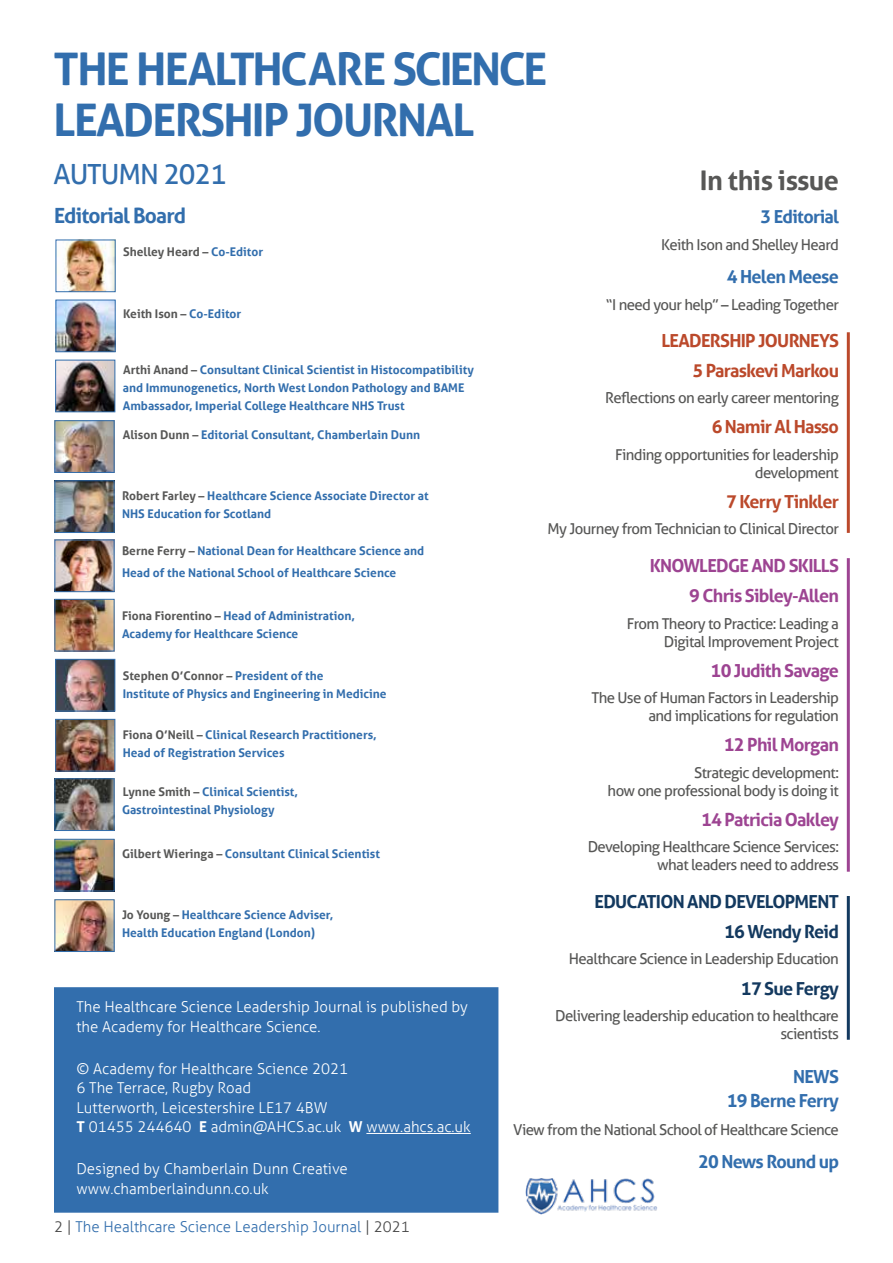
<style>
.page{position:relative;width:893px;height:1263px;background:#fff}
.page>*{position:absolute;margin:0;border:0;box-sizing:border-box;transform-origin:0 0}
.t1{font:700 45px/50.7px "Aller";letter-spacing:-.04em;color:#326ead}
.t2{font:27.75px "Aller";letter-spacing:-.04em;color:#326ead}
.t3{font:700 27px "Aller";letter-spacing:-.02em;color:#575756}
.t4{font:700 21px "Aller";letter-spacing:-.04em;color:#326ead}
.t5{font:700 18px/30.2px "Aller";letter-spacing:-.04em;color:#9d4492;text-align:right}
.t6{font:700 18px/29.5px "Aller";letter-spacing:-.04em;color:#bb492b;text-align:right}
.t7{font:700 18px/23.5px "Aller";letter-spacing:-.04em;color:#326ead;text-align:right}
.t8{font:700 18px/30.2px "Aller";letter-spacing:-.04em;color:#13395f;text-align:right}
.t9{font:15px/18px "Aller";letter-spacing:-.04em;color:#575756;text-align:right}
.t10{font:300 15px/19.5px "Aller";color:#fff}
.t11{font:300 15px "Aller";color:#326ead}
.t12{font:700 12px/18px "Aller";color:#326ead}
.t13{font:700 12px "Aller";color:#575756}
.s1{color:#326ead}
.s2{color:#575756}
.s3{font-weight:700}
.s4{color:#484848}
</style>
<div class="page">
<img style="left:56px;top:482px;width:56px;height:49px">
<div style="left:54px;top:480px;width:60px;height:53px;border:1px solid #326ead"></div>
<img style="left:57px;top:661px;width:56px;height:48px">
<div style="left:55px;top:659px;width:60px;height:52px;border:1px solid #326ead"></div>
<img style="left:57px;top:721px;width:56px;height:48px">
<div style="left:55px;top:719px;width:60px;height:52px;border:1px solid #326ead"></div>
<img style="left:56px;top:422px;width:56px;height:49px">
<div style="left:54px;top:420px;width:60px;height:53px;border:1px solid #326ead"></div>
<img style="left:56px;top:901px;width:56px;height:49px">
<div style="left:54px;top:899px;width:60px;height:53px;border:1px solid #326ead"></div>
<img style="left:56px;top:601px;width:56px;height:48px">
<div style="left:54px;top:599px;width:60px;height:52px;border:1px solid #326ead"></div>
<img style="left:56px;top:780px;width:56px;height:49px">
<div style="left:54px;top:778px;width:60px;height:53px;border:1px solid #326ead"></div>
<img style="left:56px;top:841px;width:56px;height:48px">
<div style="left:54px;top:839px;width:60px;height:52px;border:1px solid #326ead"></div>
<div style="left:55px;top:988px;width:443px;height:224px;background:#326ead"></div>
<hr style="left:366px;top:1133px;width:105px;height:1px;background:#fff">
<div style="left:54px;top:987px;width:444px;height:226px;border:2px solid #326ead"></div>
<img style="left:63px;top:242px;width:51px;height:48px">
<div style="left:56px;top:240px;width:60px;height:52px;border:1px solid #326ead"></div>
<img style="left:58px;top:302px;width:56px;height:48px">
<div style="left:56px;top:300px;width:60px;height:52px;border:1px solid #326ead"></div>
<img style="left:57px;top:362px;width:56px;height:48px">
<div style="left:55px;top:360px;width:60px;height:52px;border:1px solid #326ead"></div>
<img style="left:525px;top:1178px;width:132px;height:36px">
<hr style="left:847px;top:332px;width:3px;height:201px;background:#bb492b">
<hr style="left:847px;top:558px;width:3px;height:314px;background:#9d4492">
<hr style="left:847px;top:896px;width:3px;height:144px;background:#13395f">
<img style="left:56px;top:541px;width:56px;height:49px">
<div style="left:54px;top:539px;width:60px;height:53px;border:1px solid #326ead"></div>
<h1 class="t1" style="left:54px;top:44px;width:495px">THE HEALTHCARE SCIENCE<br>LEADERSHIP JOURNAL</h1>
<h2 class="t2" style="left:54px;top:157px;width:175px">AUTUMN 2021</h2>
<h3 class="t4" style="left:54px;top:203px;width:134px">Editorial Board</h3>
<p class="t13" style="left:123px;top:245px;width:142px">Shelley Heard – <span class="s1">Co-Editor</span></p>
<h3 class="t3" style="left:700px;top:163px;width:141px">In this issue</h3>
<h3 class="t7" style="left:760px;top:205px;width:80px">3 Editorial</h3>
<p class="t9" style="left:661px;top:235px;width:179px">Keith Ison and Shelley Heard</p>
<h3 class="t7" style="left:727px;top:264px;width:114px">4 Helen Meese</h3>
<p class="t9" style="left:606px;top:295px;width:234px">“I need your help” – Leading Together</p>
<h3 class="t6" style="left:661px;top:326px;width:179px">LEADERSHIP JOURNEYS<br>5 Paraskevi Markou</h3>
<p class="t9" style="left:605px;top:389px;width:235px">Reflections on early career mentoring</p>
<h3 class="t6" style="left:712px;top:412px;width:129px">6 Namir Al Hasso</h3>
<p class="t9" style="left:615px;top:445px;width:225px">Finding opportunities for leadership development</p>
<h3 class="t6" style="left:726px;top:487px;width:114px">7 Kerry Tinkler</h3>
<p class="t9" style="left:548px;top:520px;width:293px">My Journey from Technician to Clinical Director</p>
<h3 class="t5" style="left:650px;top:550px;width:191px">KNOWLEDGE AND SKILLS<br>9 Chris Sibley-Allen</h3>
<p class="t9" style="left:627px;top:614px;width:214px">From Theory to Practice: Leading a<br>Digital Improvement Project</p>
<h3 class="t5" style="left:711px;top:655px;width:130px">10 Judith Savage</h3>
<p class="t9" style="left:591px;top:689px;width:249px">The Use of Human Factors in Leadership and implications for regulation</p>
<h3 class="t5" style="left:724px;top:730px;width:117px">12 Phil Morgan</h3>
<p class="t9" style="left:608px;top:763px;width:233px">Strategic development:<br>how one professional body is doing it</p>
<h3 class="t5" style="left:701px;top:804px;width:139px">14 Patricia Oakley</h3>
<p class="t9" style="left:588px;top:838px;width:253px">Developing Healthcare Science Services: what leaders need to address</p>
<h3 class="t8" style="left:594px;top:886px;width:246px">EDUCATION AND DEVELOPMENT<br>16 Wendy Reid</h3>
<p class="t9" style="left:569px;top:950px;width:272px">Healthcare Science in Leadership Education</p>
<h3 class="t8" style="left:741px;top:973px;width:100px">17 Sue Fergy</h3>
<p class="t9" style="left:555px;top:1007px;width:285px">Delivering leadership education to healthcare scientists</p>
<h3 class="t7" style="left:727px;top:1065px;width:114px">NEWS<br>19 Berne Ferry</h3>
<p class="t9" style="left:513px;top:1121px;width:327px">View from the National School of Healthcare Science</p>
<h3 class="t7" style="left:698px;top:1150px;width:142px">20 News Round up</h3>
<p class="t13" style="left:123px;top:306px;width:120px">Keith Ison – <span class="s1">Co-Editor</span></p>
<p class="t12" style="left:123px;top:361px;width:353px"><span class="s2">Arthi Anand –</span> Consultant Clinical Scientist in Histocompatibility and Immunogenetics, North West London Pathology and BAME<br>Ambassador, Imperial College Healthcare NHS Trust</p>
<p class="t12" style="left:123px;top:426px;width:299px"><span class="s2">Alison Dunn –</span> Editorial Consultant, Chamberlain Dunn</p>
<p class="t12" style="left:122px;top:487px;width:308px"><span class="s2">Robert Farley –</span> Healthcare Science Associate Director at<br>NHS Education for Scotland</p>
<p class="t12" style="left:122px;top:540px;width:304px;line-height:21.6px"><span class="s2">Berne Ferry –</span> National Dean for Healthcare Science and<br>Head of the National School of Healthcare Science</p>
<p class="t12" style="left:122px;top:607px;width:234px"><span class="s2">Fiona Fiorentino –</span> Head of Administration,<br>Academy for Healthcare Science</p>
<p class="t12" style="left:123px;top:666px;width:265px"><span class="s2">Stephen O’Connor –</span> President of the<br>Institute of Physics and Engineering in Medicine</p>
<p class="t12" style="left:123px;top:726px;width:255px"><span class="s2">Fiona O’Neill –</span> Clinical Research Practitioners,<br>Head of Registration Services</p>
<p class="t12" style="left:122px;top:782px;width:178px"><span class="s2">Lynne Smith –</span> Clinical Scientist,<br>Gastrointestinal Physiology</p>
<p class="t12" style="left:122px;top:845px;width:260px"><span class="s2">Gilbert Wieringa –</span> Consultant Clinical Scientist</p>
<p class="t12" style="left:122px;top:905px;width:213px"><span class="s2">Jo Young –</span> Healthcare Science Adviser,<br>Health Education England (London)</p>
<p class="t10" style="left:76px;top:997px;width:393px">The Healthcare Science Leadership Journal is published by the Academy for Healthcare Science.</p>
<p class="t10" style="left:76px;top:1059px;width:396px">© Academy for Healthcare Science 2021<br>6 The Terrace, Rugby Road<br>Lutterworth, Leicestershire LE17 4BW<br><span class="s3">T</span> 01455 244640 <span class="s3">E</span> admin@AHCS.ac.uk <span class="s3">W</span> www.ahcs.ac.uk</p>
<p class="t10" style="left:76px;top:1159px;width:273px">Designed by Chamberlain Dunn Creative www.chamberlaindunn.co.uk</p>
<p class="t11" style="left:54px;top:1218px;width:357px"><span class="s4">2 |</span> The Healthcare Science Leadership Journal <span class="s4">| 2021</span></p>
</div>
